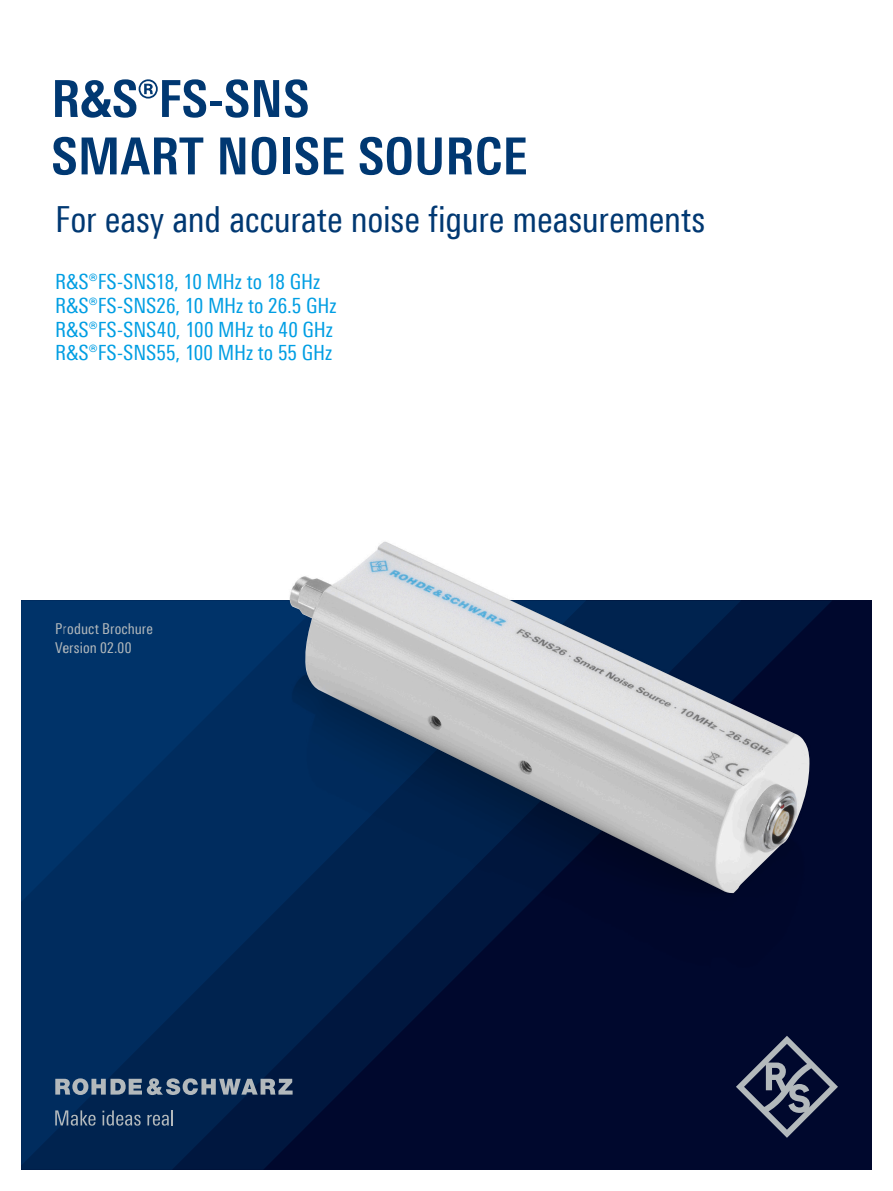
<style>
.page{position:relative;width:893px;height:1191px;background:#fff}
.page>*{position:absolute;margin:0;border:0;box-sizing:border-box;transform-origin:0 0}
.Seiten_Headline_34Pt{font:700 51px/57.4px "Linotype Univers 620 Cn";letter-spacing:.01em;color:#003872}
.Subheadline_24_Pt{font:36px "Linotype Univers 420 Cn";letter-spacing:-.005em;color:#003872}
.Teaser_14pt_Titel{font:21px/23.7px "Linotype Univers 420 Cn";color:#009ee3}
.t1{font:15px/19.2px "Linotype Univers 420 Cn";letter-spacing:.01em;color:#b3b9bc}
</style>
<div class="page">
<svg style="left:21px;top:1108px;width:720px;height:61px;background:#00092f"></svg>
<svg style="left:21px;top:902px;width:565px;height:263px;background:#001842"></svg>
<svg style="left:21px;top:600px;width:43px;height:302px;background:#003268"></svg>
<svg style="left:736px;top:1108px;width:102px;height:29px;background:#1e2545"></svg>
<svg style="left:55px;top:1078px;width:9px;height:17px"></svg>
<svg style="left:55px;top:1110px;width:41px;height:15px"></svg>
<svg style="left:102px;top:1110px;width:39px;height:15px"></svg>
<svg style="left:147px;top:1110px;width:26px;height:15px"></svg>
<img style="left:64px;top:541px;width:808px;height:567px">
<img style="left:287px;top:542px;width:522px;height:351px">
<p class="Seiten_Headline_34Pt" style="left:51px;top:70px;width:477px">R&amp;S®FS-SNS<br>SMART NOISE SOURCE</p>
<p class="Subheadline_24_Pt" style="left:55px;top:198px;width:652px">For easy and accurate noise figure measurements</p>
<p class="Teaser_14pt_Titel" style="left:55px;top:270px;width:283px">R&amp;S®FS-SNS18, 10 MHz to 18 GHz<br>R&amp;S®FS-SNS26, 10 MHz to 26.5 GHz<br>R&amp;S®FS-SNS40, 100 MHz to 40 GHz<br>R&amp;S®FS-SNS55, 100 MHz to 55 GHz</p>
<p class="t1" style="left:55px;top:619px;width:99px">Product Brochure<br>Version 02.00</p>
</div>
